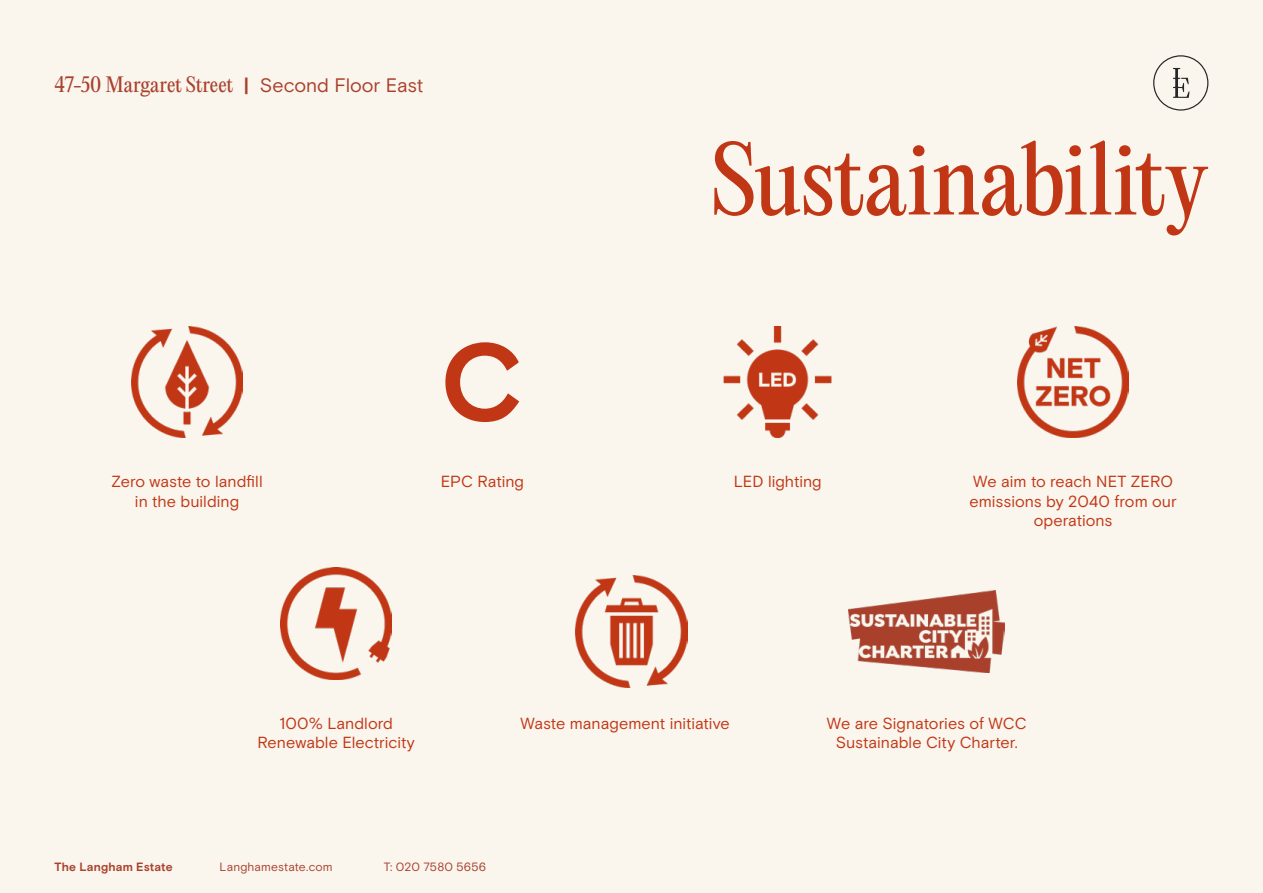
<style>
.page{position:relative;width:1263px;height:893px;background:#faf5ed}
.page>*{position:absolute;margin:0;border:0;box-sizing:border-box;transform-origin:0 0}
.Pull_Out_M_60_72pt{font:700 109.5px "Basis Grotesque Pro";color:#c13614}
.Pull_Out_M_60_72pt-2{font:90px "PP Editorial New";letter-spacing:-.01em;color:#c13614}
.t1{font:19.5px "PP Editorial New";letter-spacing:-.01em;color:#a9402c}
.Body_L_15_18pt{font:16.05px/19.4px "Basis Grotesque Pro";color:#c13614;text-align:center}
.t2{font:12px "Basis Grotesque Pro";letter-spacing:.01em;color:#a9402c}
.t3{font:700 12px "Basis Grotesque Pro";letter-spacing:.015em;color:#a9402c}
.s1{font-family:"Basis Grotesque Pro";font-weight:700}
.s2{font-family:"Basis Grotesque Pro"}
</style>
<div class="page">
<svg style="left:1153px;top:55px;width:55px;height:56px"></svg>
<img style="left:131px;top:326px;width:112px;height:112px">
<img style="left:723px;top:326px;width:109px;height:112px">
<img style="left:1017px;top:326px;width:112px;height:112px">
<img style="left:280px;top:568px;width:112px;height:111px">
<img style="left:576px;top:576px;width:111px;height:111px">
<img style="left:849px;top:591px;width:156px;height:82px">
<p class="t1" style="left:55px;top:71px;width:370px">47-50 Margaret Street <span class="s1">|</span> <span class="s2">Second Floor East</span></p>
<p class="Pull_Out_M_60_72pt-2" style="left:710px;top:118px;width:500px">Sustainability</p>
<p class="Body_L_15_18pt" style="left:111px;top:472px;width:153px">Zero waste to landfill</p>
<p class="Body_L_15_18pt" style="left:135px;top:492px;width:106px">in the building</p>
<p class="Pull_Out_M_60_72pt" style="left:440px;top:318px;width:86px">C</p>
<p class="Body_L_15_18pt" style="left:441px;top:472px;width:85px">EPC Rating</p>
<p class="Body_L_15_18pt" style="left:734px;top:472px;width:89px">LED lighting</p>
<p class="Body_L_15_18pt" style="left:969px;top:472px;width:209px">We aim to reach NET ZERO emissions by 2040 from our operations</p>
<p class="Body_L_15_18pt" style="left:279px;top:714px;width:115px">100% Landlord</p>
<p class="Body_L_15_18pt" style="left:257px;top:733px;width:159px">Renewable Electricity</p>
<p class="Body_L_15_18pt" style="left:520px;top:714px;width:211px">Waste management initiative</p>
<p class="Body_L_15_18pt" style="left:827px;top:714px;width:201px">We are Signatories of WCC<br>Sustainable City Charter.</p>
<p class="t3" style="left:55px;top:860px;width:120px">The Langham Estate</p>
<p class="t2" style="left:220px;top:860px;width:115px">Langhamestate.com</p>
<p class="t2" style="left:384px;top:860px;width:104px">T: 020 7580 5656</p>
</div>
